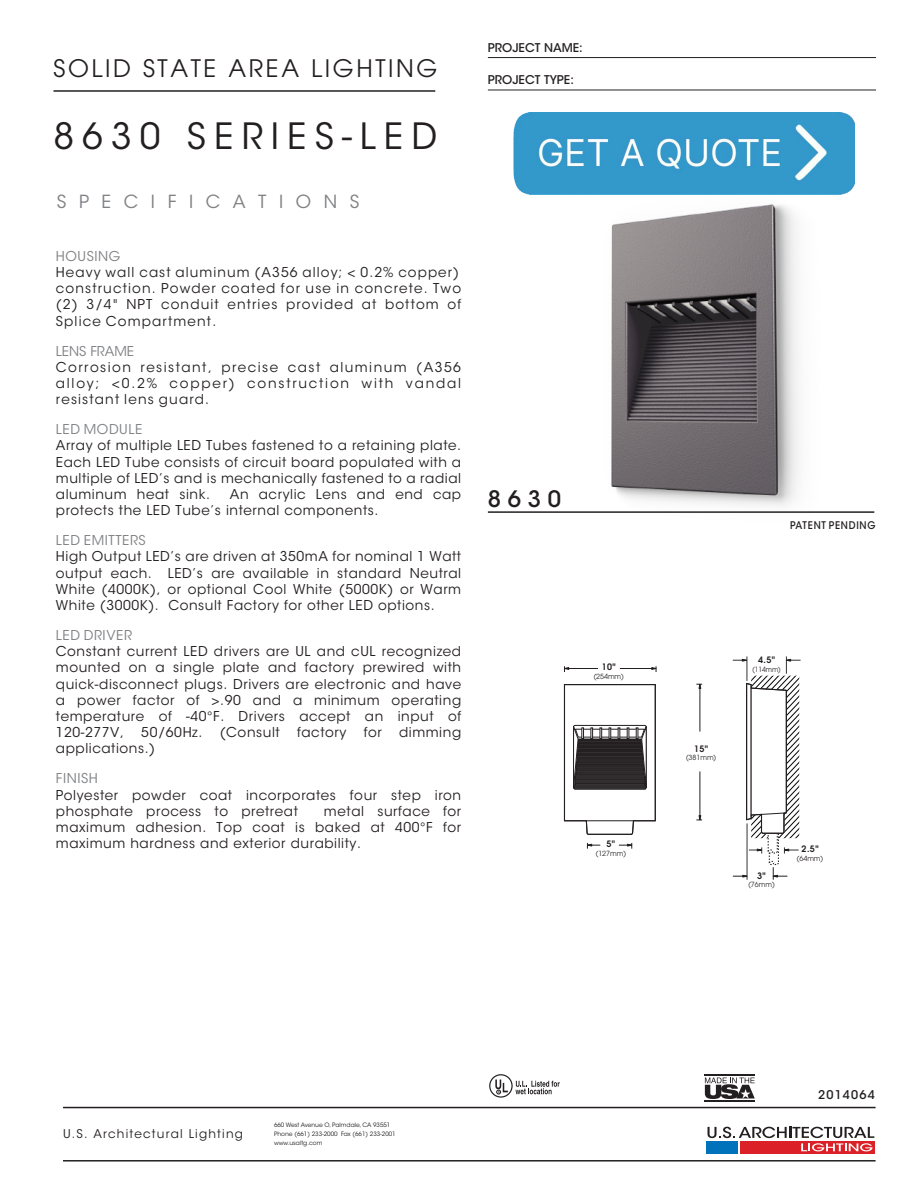
<style>
.page{position:relative;width:918px;height:1188px;background:#fff}
.page>*{position:absolute;margin:0;border:0;box-sizing:border-box;transform-origin:0 0}
.t1{font:36px "ITC Avant Garde Std";letter-spacing:.225em;color:#231f20}
.t2{font:24px "Avant Garde";letter-spacing:.11em;color:#231f20}
.t3{font:500 22.5px "ITC Avant Garde Std";color:#231f20}
.t4{font:18px "ITC Avant Garde Std";letter-spacing:.7em;color:#808285}
.t5{font:13.5px/16.2px "ITC Avant Garde Std";letter-spacing:.045em;color:#231f20;text-align:justify}
.t6{font:13.5px/16.2px "ITC Avant Garde Std";letter-spacing:.085em;color:#231f20}
.t7{font:13.5px "ITC Avant Garde Std";letter-spacing:.045em;color:#808285}
.t8{font:13.5px "ITC Avant Garde Std";color:#808285}
.t9{font:12px "ITC Avant Garde Std";letter-spacing:.1em;color:#231f20}
.t10{font:500 12px "ITC Avant Garde Std";color:#231f20}
.t11{font:500 12px "ITC Avant Garde Std";letter-spacing:.1em;color:#231f20}
.t12{font:500 10.5px "ITC Avant Garde Std";letter-spacing:.08em;color:#211e1e;scale:.9 1}
.t13{font:600 8.85px "Avant Garde";color:#231f20}
.t14{font:7.05px "Avant Garde";color:#231f20}
.t15{font:7.05px "Avant Garde";color:#231f20;scale:.95 1}
.t16{font:6px/9px "ITC Avant Garde Std";color:#231f20}
</style>
<div class="page">
<hr style="left:53px;top:90px;width:382px;height:2px;background:#231f20">
<hr style="left:488px;top:57px;width:388px;height:1px;background:#231f20">
<hr style="left:488px;top:90px;width:388px;height:1px;background:#231f20">
<hr style="left:488px;top:511px;width:386px;height:2px;background:#231f20">
<div style="left:489px;top:1074px;width:24px;height:24px;border:1px solid #231f20;border-radius:50%"></div>
<svg style="left:495px;top:1080px;width:13px;height:14px"></svg>
<svg style="left:515px;top:1081px;width:45px;height:13px"></svg>
<hr style="left:705px;top:1074px;width:50px;height:2px;background:#231f20">
<hr style="left:705px;top:1100px;width:50px;height:2px;background:#231f20">
<svg style="left:705px;top:1078px;width:50px;height:21px"></svg>
<hr style="left:63px;top:1160px;width:813px;height:2px;background:#231f20">
<hr style="left:63px;top:1107px;width:813px;height:1px;background:#231f20">
<div style="left:740px;top:1141px;width:135px;height:13px;background:#dc2027"></div>
<div style="left:706px;top:1141px;width:32px;height:13px;background:#0072bc"></div>
<svg style="left:708px;top:1127px;width:166px;height:24px"></svg>
<hr style="left:747px;top:823px;width:1px;height:57px;background:#323436">
<div style="left:769px;top:833px;width:10px;height:30px;background:#fff;border:1px dashed #231f20"></div>
<div style="left:768px;top:833px;width:9px;height:19px;background:#fff"></div>
<svg style="left:563px;top:684px;width:93px;height:151px"></svg>
<hr style="left:567px;top:668px;width:31px;height:1px;background:#231f20">
<hr style="left:620px;top:668px;width:33px;height:1px;background:#231f20">
<hr style="left:700px;top:687px;width:1px;height:45px;background:#231f20">
<hr style="left:700px;top:771px;width:1px;height:46px;background:#231f20">
<svg style="left:696px;top:683px;width:6px;height:6px"></svg>
<svg style="left:696px;top:815px;width:6px;height:6px"></svg>
<svg style="left:651px;top:666px;width:6px;height:6px"></svg>
<svg style="left:733px;top:656px;width:68px;height:182px"></svg>
<svg style="left:749px;top:847px;width:50px;height:7px"></svg>
<svg style="left:733px;top:875px;width:15px;height:2px"></svg>
<svg style="left:769px;top:861px;width:18px;height:19px"></svg>
<svg style="left:564px;top:666px;width:5px;height:6px"></svg>
<svg style="left:619px;top:843px;width:14px;height:6px"></svg>
<svg style="left:586px;top:843px;width:14px;height:6px"></svg>
<img style="left:561px;top:194px;width:314px;height:319px">
<img style="left:513px;top:112px;width:342px;height:82px">
<h2 class="t2" style="left:53px;top:54px;width:386px">SOLID STATE AREA LIGHTING</h2>
<h1 class="t1" style="left:53px;top:115px;width:385px">8630 SERIES-LED</h1>
<h3 class="t4" style="left:57px;top:190px;width:304px">SPECIFICATIONS</h3>
<p class="t7" style="left:56px;top:248px;width:66px">HOUSING</p>
<p class="t6" style="left:56px;top:264px;width:407px">Heavy wall cast aluminum (A356 alloy; &lt; 0.2% copper) construction. Powder coated for use in concrete. Two (2) 3/4" NPT conduit entries provided at bottom of Splice Compartment.</p>
<p class="t8" style="left:56px;top:343px;width:80px">LENS FRAME</p>
<p class="t5" style="left:56px;top:359px;width:407px">Corrosion resistant, precise cast aluminum (A356 alloy; &lt;0.2% copper) construction with vandal resistant lens guard.</p>
<p class="t7" style="left:56px;top:421px;width:88px">LED MODULE</p>
<p class="t5" style="left:56px;top:438px;width:407px">Array of multiple LED Tubes fastened to a retaining plate.<br>Each LED Tube consists of circuit board populated with a multiple of LED’s and is mechanically fastened to a radial aluminum heat sink.</p>
<p class="t5" style="left:56px;top:486px;width:407px;text-indent:174px">An acrylic Lens and end cap protects the LED Tube’s internal components.</p>
<p class="t7" style="left:56px;top:532px;width:91px">LED EMITTERS</p>
<p class="t5" style="left:56px;top:549px;width:407px">High Output LED’s are driven at 350mA for nominal 1 Watt output each. LED’s are available in standard Neutral White (4000K), or optional Cool White (5000K) or Warm White (3000K). Consult Factory for other LED options.</p>
<p class="t7" style="left:56px;top:627px;width:78px">LED DRIVER</p>
<p class="t5" style="left:56px;top:643px;width:407px">Constant current LED drivers are UL and cUL recognized mounted on a single plate and factory prewired with quick-disconnect plugs. Drivers are electronic and have a power factor of &gt;.90 and a minimum operating temperature of -40°F. Drivers accept an input of 120-277V,</p>
<p class="t5" style="left:141px;top:724px;width:63px">50/60Hz.</p>
<p class="t5" style="left:220px;top:724px;width:62px">(Consult</p>
<p class="t5" style="left:297px;top:724px;width:51px">factory</p>
<p class="t5" style="left:364px;top:724px;width:20px">for</p>
<p class="t5" style="left:399px;top:724px;width:64px">dimming</p>
<p class="t5" style="left:56px;top:741px;width:101px">applications.)</p>
<p class="t7" style="left:56px;top:770px;width:44px">FINISH</p>
<p class="t5" style="left:56px;top:787px;width:407px">Polyester powder coat incorporates four step iron phosphate process to pretreat</p>
<p class="t5" style="left:56px;top:803px;width:407px;text-indent:268px">metal surface for maximum adhesion. Top coat is baked at 400°F for maximum hardness and exterior durability.</p>
<p class="t10" style="left:488px;top:40px;width:96px">PROJECT NAME:</p>
<p class="t10" style="left:488px;top:73px;width:88px">PROJECT TYPE:</p>
<h3 class="t3" style="left:488px;top:485px;width:75px">8630</h3>
<p class="t13" style="left:602px;top:661px;width:15px">10"</p>
<p class="t14" style="left:594px;top:672px;width:32px">(254mm)</p>
<p class="t13" style="left:607px;top:838px;width:10px">5"</p>
<p class="t14" style="left:596px;top:849px;width:32px">(127mm)</p>
<p class="t12" style="left:790px;top:518px;width:96px">PATENT PENDING</p>
<p class="t13" style="left:694px;top:743px;width:15px">15"</p>
<p class="t14" style="left:686px;top:754px;width:32px">(381mm)</p>
<p class="t13" style="left:758px;top:654px;width:18px">4.5"</p>
<p class="t15" style="left:753px;top:665px;width:31px">(114mm)</p>
<p class="t13" style="left:757px;top:870px;width:10px">3"</p>
<p class="t14" style="left:748px;top:881px;width:28px">(76mm)</p>
<p class="t13" style="left:802px;top:843px;width:18px">2.5"</p>
<p class="t14" style="left:797px;top:854px;width:28px">(64mm)</p>
<p class="t9" style="left:63px;top:1126px;width:182px">U.S. Architectural Lighting</p>
<p class="t16" style="left:274px;top:1120px;width:123px">660 West Avenue O, Palmdale, CA 93551<br>Phone (661) 233-2000 Fax (661) 233-2001 www.usaltg.com</p>
<p class="t11" style="left:818px;top:1087px;width:58px">2014064</p>
</div>
